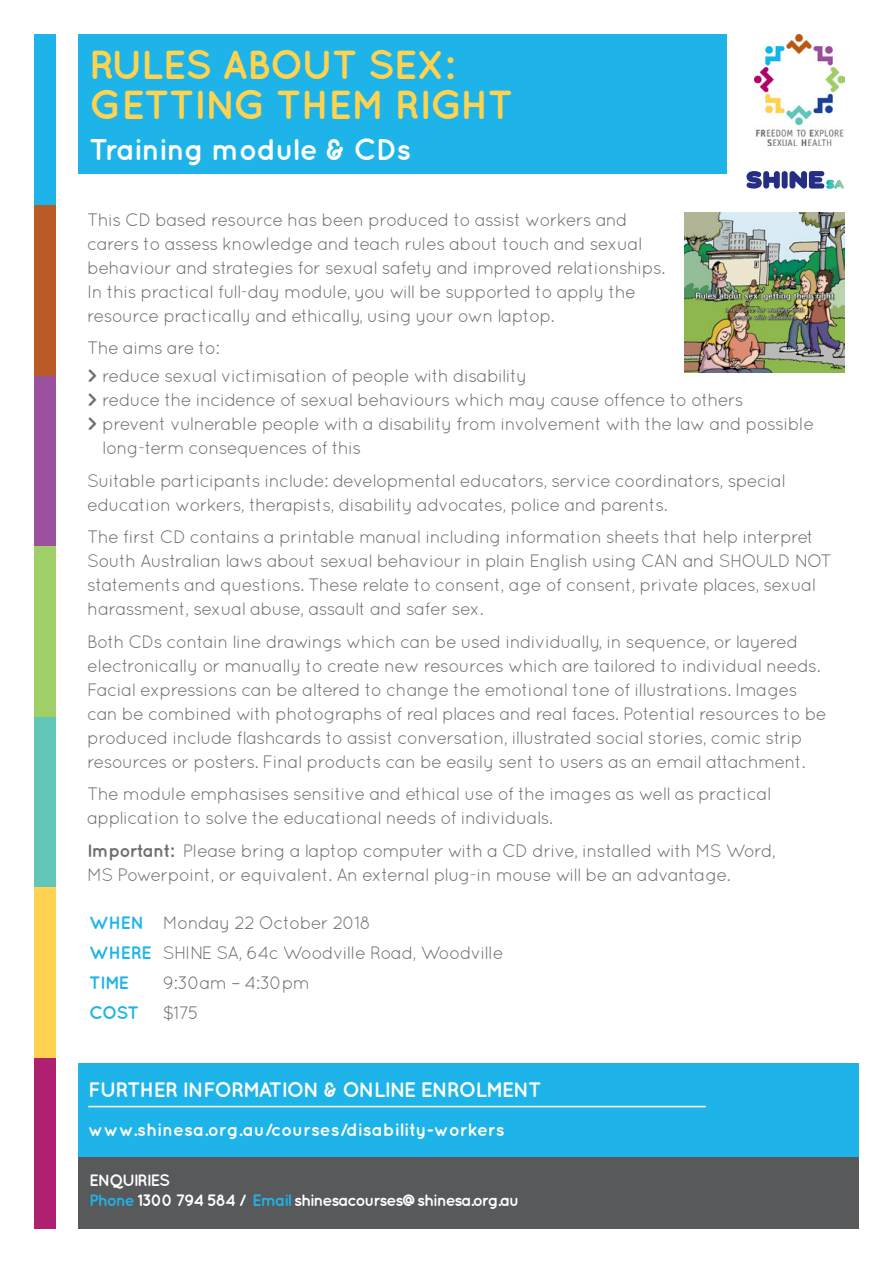
<style>
.page{position:relative;width:893px;height:1263px;background:#fff}
.page>*{position:absolute;margin:0;border:0;box-sizing:border-box;transform-origin:0 0}
.t1{font:700 40.5px/40.5px "Quicksand";letter-spacing:-.03em;color:#ffd34f}
.t2{font:700 30px "Quicksand";letter-spacing:-.03em;color:#fff}
.t3{font:700 21px "Quicksand";letter-spacing:-.05em;color:#fff}
.t4{font:18px/24px "Quicksand";letter-spacing:-.04em;color:#6d6e71}
.t5{font:700 18px "Quicksand";color:#fff}
.t6{font:700 18px "Quicksand";color:#1eb4e9}
.t7{font:700 16.5px/19.8px "Quicksand";letter-spacing:-.07em;color:#fff}
.s1{font-weight:700}
.s2{font-weight:700;color:#1eb4e9}
.s3{color:#1eb4e9}
</style>
<div class="page">
<img style="left:754px;top:34px;width:91px;height:111px">
<div style="left:79px;top:34px;width:648px;height:139px;background:#1eb4e9"></div>
<div style="left:34px;top:34px;width:21px;height:171px;background:#1eb4e9"></div>
<div style="left:34px;top:376px;width:21px;height:170px;background:#9a4f9f"></div>
<div style="left:34px;top:205px;width:21px;height:171px;background:#ba5b27"></div>
<div style="left:34px;top:546px;width:21px;height:171px;background:#a0cf67"></div>
<div style="left:34px;top:717px;width:21px;height:170px;background:#61c5b8"></div>
<div style="left:34px;top:887px;width:21px;height:171px;background:#ffd34f"></div>
<div style="left:34px;top:1058px;width:21px;height:171px;background:#af2070"></div>
<img style="left:685px;top:213px;width:160px;height:160px">
<div style="left:79px;top:1063px;width:780px;height:133px;background:#1eb4e9"></div>
<div style="left:79px;top:1157px;width:780px;height:72px;background:#58595b"></div>
<hr style="left:88px;top:1106px;width:618px;height:1px;background:#fff">
<div style="left:782px;top:171px;width:6px;height:18px;background:#232e84;border-radius:3px"></div>
<svg style="left:746px;top:171px;width:34px;height:18px"></svg>
<svg style="left:789px;top:171px;width:55px;height:18px"></svg>
<h1 class="t1" style="left:89px;top:43px;width:426px">Rules about sex: getting them right</h1>
<h2 class="t2" style="left:89px;top:131px;width:323px">Training module &amp; CDs</h2>
<p class="t4" style="left:87px;top:207px;width:580px">This CD based resource has been produced to assist workers and carers to assess knowledge and teach rules about touch and sexual behaviour and strategies for sexual safety and improved relationships.<br>In this practical full-day module, you will be supported to apply the resource practically and ethically, using your own laptop.</p>
<p class="t4" style="left:87px;top:334px;width:442px;line-height:28.2px">The aims are to:<br><span class="s1">&gt;</span> reduce sexual victimisation of people with disability</p>
<p class="t4" style="left:87px;top:388px;width:658px"><span class="s1">&gt;</span> reduce the incidence of sexual behaviours which may cause offence to others</p>
<p class="t4" style="left:87px;top:412px;width:729px"><span class="s1">&gt;</span> prevent vulnerable people with a disability from involvement with the law and possible</p>
<p class="t4" style="left:102px;top:436px;width:261px">long-term consequences of this</p>
<p class="t4" style="left:87px;top:468px;width:700px">Suitable participants include: developmental educators, service coordinators, special education workers, therapists, disability advocates, police and parents.</p>
<p class="t4" style="left:87px;top:525px;width:747px">The first CD contains a printable manual including information sheets that help interpret South Australian laws about sexual behaviour in plain English using CAN and SHOULD NOT statements and questions. These relate to consent, age of consent, private places, sexual harassment, sexual abuse, assault and safer sex.</p>
<p class="t4" style="left:87px;top:629px;width:741px">Both CDs contain line drawings which can be used individually, in sequence, or layered electronically or manually to create new resources which are tailored to individual needs.<br>Facial expressions can be altered to change the emotional tone of illustrations. Images can be combined with photographs of real places and real faces. Potential resources to be produced include flashcards to assist conversation, illustrated social stories, comic strip resources or posters. Final products can be easily sent to users as an email attachment.</p>
<p class="t4" style="left:87px;top:782px;width:686px">The module emphasises sensitive and ethical use of the images as well as practical application to solve the educational needs of individuals.</p>
<p class="t4" style="left:87px;top:838px;width:690px"><span class="s1">Important:</span> Please bring a laptop computer with a CD drive, installed with MS Word,<br>MS Powerpoint, or equivalent. An external plug-in mouse will be an advantage.</p>
<p class="t4" style="left:89px;top:907px;width:416px;line-height:30.2px"><span class="s2">When</span> Monday 22 October 2018<br><span class="s2">Where</span> SHINE SA, 64c Woodville Road, Woodville<br><span class="s2">Time</span></p>
<p class="t4" style="left:163px;top:970px;width:149px">9:30am – 4:30pm</p>
<p class="t6" style="left:89px;top:1002px;width:51px">Cost</p>
<p class="t4" style="left:163px;top:1000px;width:38px">$175</p>
<p class="t3" style="left:88px;top:1077px;width:269px">Further Information &amp; ONL</p>
<p class="t3" style="left:385px;top:1077px;width:89px">INE ENROLMENT</p>
<p class="t5" style="left:88px;top:1119px;width:418px">www.shinesa.org.au/courses/disability-workers</p>
<p class="t7" style="left:89px;top:1170px;width:432px">Enquiries<br><span class="s3">Phone</span> 1300 794 584 / <span class="s3">Email</span> shinesacourses@shinesa.org.au</p>
</div>
